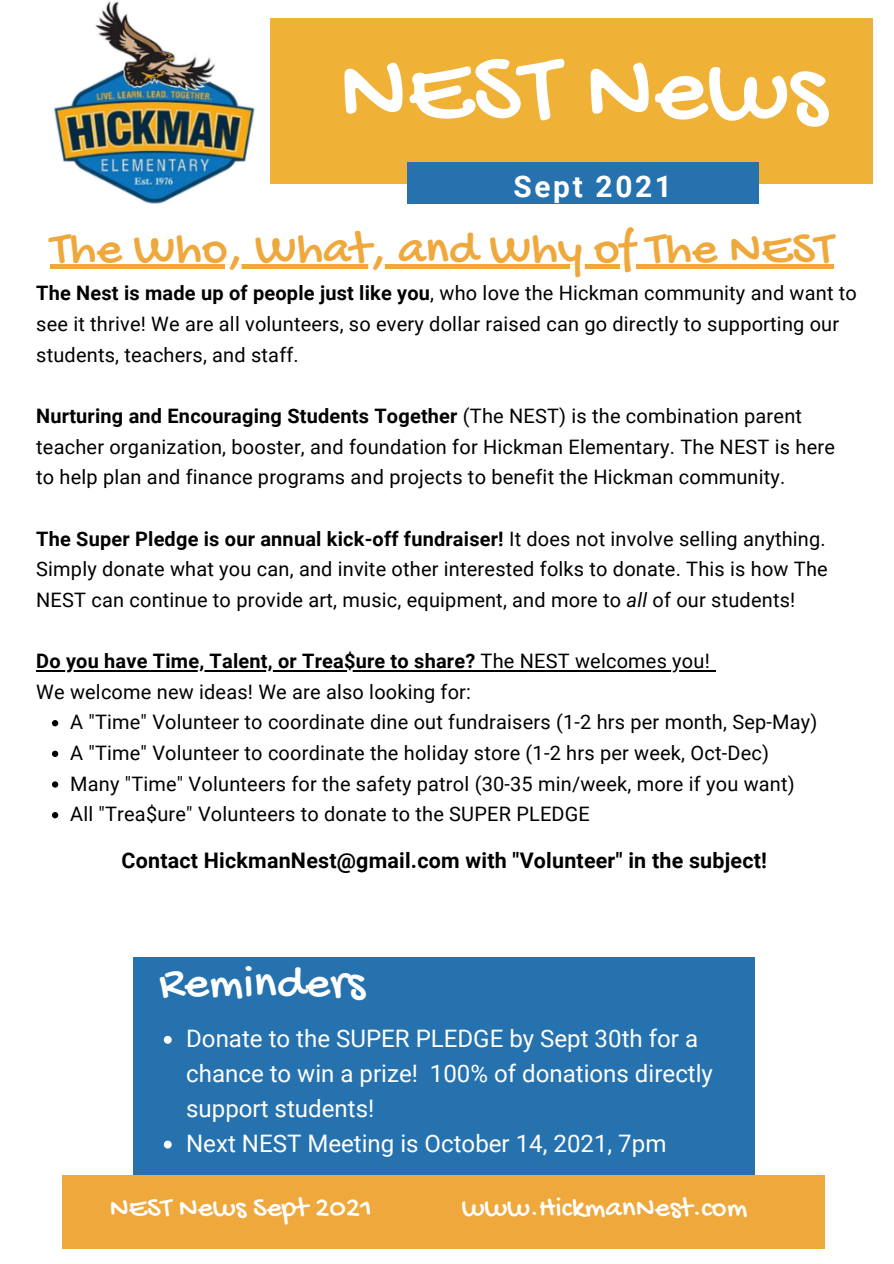
<style>
.page{position:relative;width:894px;height:1264px;background:#fff}
.page>*{position:absolute;margin:0;border:0;box-sizing:border-box;transform-origin:0 0}
.t1{font:104.1px "Gochi Hand";color:#fff}
.t2{font:49.35px "Gochi Hand";color:#eea83c}
.t3{font:48.3px "Gochi Hand";color:#fff}
.t4{font:700 29.85px "Roboto";letter-spacing:.09em;color:#fff}
.t5{font:29.25px "Gochi Hand";color:#fff}
.t6{font:24.15px/35px "Roboto";color:#fff}
.t7{font:700 21.45px "Roboto";letter-spacing:.01em;color:#000}
.t8{font:19.95px/30.6px "Roboto";letter-spacing:.01em;color:#000}
.t9{font:700 19.95px "Roboto";letter-spacing:.01em;color:#000}
.s1{font-weight:700}
.s2{font-style:italic}
.s3{font-weight:400}
</style>
<div class="page">
<div style="left:834px;top:18px;width:38px;height:166px;background:#f0b137"></div>
<div style="left:308px;top:18px;width:526px;height:166px;background:#f0b137"></div>
<div style="left:270px;top:18px;width:38px;height:166px;background:#f0b137"></div>
<div style="left:737px;top:163px;width:21px;height:40px;background:#2572af"></div>
<div style="left:429px;top:163px;width:308px;height:40px;background:#2572af"></div>
<div style="left:407px;top:163px;width:22px;height:40px;background:#2572af"></div>
<div style="left:174px;top:957px;width:543px;height:239px;background:#2572af"></div>
<div style="left:133px;top:957px;width:41px;height:239px;background:#2572af"></div>
<div style="left:717px;top:957px;width:36px;height:239px;background:#2572af"></div>
<img style="left:54px;top:1px;width:201px;height:203px">
<svg style="left:164px;top:1035px;width:8px;height:8px"></svg>
<svg style="left:164px;top:1140px;width:8px;height:8px"></svg>
<hr style="left:51px;top:265px;width:782px;height:4px;background:#eea83c">
<svg style="left:52px;top:720px;width:6px;height:6px"></svg>
<svg style="left:52px;top:750px;width:6px;height:7px"></svg>
<svg style="left:52px;top:781px;width:6px;height:6px"></svg>
<svg style="left:52px;top:812px;width:6px;height:6px"></svg>
<hr style="left:36px;top:669px;width:439px;height:2px;background:#000">
<hr style="left:475px;top:669px;width:234px;height:2px;background:#000">
<div style="left:777px;top:1175px;width:47px;height:73px;background:#eea83c"></div>
<div style="left:109px;top:1175px;width:668px;height:73px;background:#eea83c"></div>
<div style="left:62px;top:1175px;width:47px;height:73px;background:#eea83c"></div>
<p class="t1" style="left:339px;top:35px;width:488px">NEST News</p>
<p class="t4" style="left:513px;top:169px;width:160px">Sept 2021</p>
<p class="t2" style="left:51px;top:223px;width:784px">The Who, What, and Why of The NEST</p>
<p class="t8" style="left:36px;top:278px;width:822px"><span class="s1">The Nest is made up of people just like you</span>, who love the Hickman community and want to see it thrive! We are all volunteers, so every dollar raised can go directly to supporting our students, teachers, and staff.</p>
<p class="t8" style="left:36px;top:401px;width:800px"><span class="s1">Nurturing and Encouraging Students Together</span> (The NEST) is the combination parent teacher organization, booster, and foundation for Hickman Elementary. The NEST is here to help plan and finance programs and projects to benefit the Hickman community.</p>
<p class="t8" style="left:36px;top:523px;width:792px;text-align:justify"><span class="s1">The Super Pledge is our annual kick-off fundraiser!</span> It does not involve selling anything.<br>Simply donate what you can, and invite other interested folks to donate. This is how The NEST can continue to provide art, music, equipment, and more to <span class="s2">all</span> of our students!</p>
<p class="t9" style="left:36px;top:649px;width:675px">Do you have Time, Talent, or Trea$ure to share? <span class="s3">The NEST welcomes you!</span></p>
<p class="t8" style="left:36px;top:676px;width:436px">We welcome new ideas! We are also looking for:</p>
<p class="t8" style="left:70px;top:707px;width:748px">A "Time" Volunteer to coordinate dine out fundraisers (1-2 hrs per month, Sep-May)</p>
<p class="t8" style="left:70px;top:738px;width:700px">A "Time" Volunteer to coordinate the holiday store (1-2 hrs per week, Oct-Dec)</p>
<p class="t8" style="left:70px;top:768px;width:726px">Many "Time" Volunteers for the safety patrol (30-35 min/week, more if you want)</p>
<p class="t8" style="left:70px;top:799px;width:521px">All "Trea$ure" Volunteers to donate to the SUPER PLEDGE</p>
<p class="t7" style="left:121px;top:848px;width:646px">Contact HickmanNest@gmail.com with "Volunteer" in the subject!</p>
<p class="t3" style="left:159px;top:957px;width:207px">Reminders</p>
<p class="t6" style="left:186px;top:1021px;width:528px">Donate to the SUPER PLEDGE by Sept 30th for a chance to win a prize! 100% of donations directly support students!</p>
<p class="t6" style="left:186px;top:1126px;width:481px">Next NEST Meeting is October 14, 2021, 7pm</p>
<p class="t5" style="left:110px;top:1192px;width:263px">NEST News Sept 2021</p>
<p class="t5" style="left:462px;top:1192px;width:287px">www.HickmanNest.com</p>
</div>
